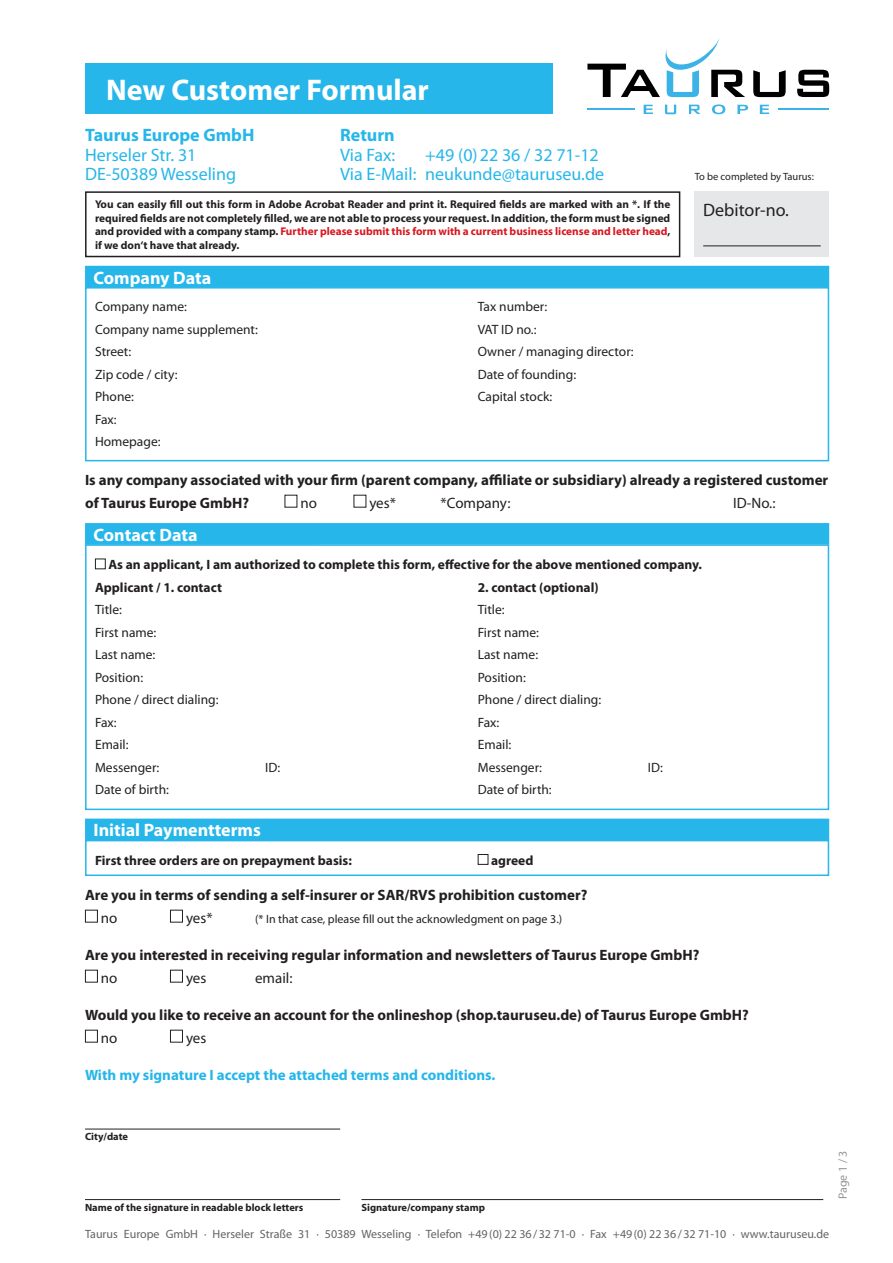
<style>
.page{position:relative;width:893px;height:1263px;background:#fff}
.page>*{position:absolute;margin:0;border:0;box-sizing:border-box;transform-origin:0 0}
.t1{font:700 30px "Myriad Pro";color:#fff}
.t2{font:18px/19.5px "Myriad Pro";color:#26b6ea}
.t3{font:700 18px "Myriad Pro";color:#fff}
.t4{font:700 18px "Myriad Pro";color:#26b6ea}
.t5{font:18px "Myriad Pro";color:#231f20}
.t6{font:700 15px/22.5px "Myriad Pro";color:#231f20}
.t7{font:700 15px "Myriad Pro";color:#26b6ea}
.t8{font:15px "Myriad Pro";color:#231f20}
.t9{font:13.5px/22.5px "Myriad Pro";color:#231f20}
.t10{font:700 13.5px/22.5px "Myriad Pro";color:#231f20}
.t11{font:12px "Myriad Pro";color:#636366}
.t12{font:12px "Myriad Pro";color:#231f20}
.t13{font:12px "Myriad Pro";color:#939598}
.t14{font:700 11.25px/13.5px "Myriad Pro";color:#231f20;text-align:justify}
.t15{font:700 10.5px "Myriad Pro";color:#231f20}
.t16{font:10.5px "Myriad Pro";color:#231f20}
.s1{color:#d7171f}
</style>
<div class="page">
<div style="left:85px;top:819px;width:744px;height:21px;background:#26b6ea"></div>
<div style="left:85px;top:523px;width:744px;height:21px;background:#26b6ea"></div>
<div style="left:85px;top:266px;width:744px;height:21px;background:#26b6ea"></div>
<div style="left:85px;top:287px;width:744px;height:174px;border:2px solid #26b6ea"></div>
<div style="left:95px;top:559px;width:11px;height:10px;border:1px solid #231f20"></div>
<div style="left:85px;top:544px;width:744px;height:266px;border:2px solid #26b6ea"></div>
<div style="left:478px;top:854px;width:10px;height:11px;border:1px solid #231f20"></div>
<div style="left:85px;top:840px;width:744px;height:36px;border:2px solid #26b6ea"></div>
<div style="left:85px;top:910px;width:13px;height:12px;border:1px solid #231f20"></div>
<div style="left:170px;top:910px;width:13px;height:12px;border:1px solid #231f20"></div>
<div style="left:85px;top:970px;width:13px;height:12px;border:1px solid #231f20"></div>
<div style="left:170px;top:970px;width:13px;height:12px;border:1px solid #231f20"></div>
<div style="left:85px;top:1030px;width:13px;height:12px;border:1px solid #231f20"></div>
<div style="left:170px;top:1030px;width:13px;height:12px;border:1px solid #231f20"></div>
<div style="left:85px;top:191px;width:595px;height:66px;border:2px solid #231f20"></div>
<div style="left:695px;top:191px;width:134px;height:66px;background:#e6e7e9"></div>
<hr style="left:703px;top:246px;width:118px;height:1px;background:#231f20">
<div style="left:85px;top:63px;width:468px;height:51px;background:#26b6ea"></div>
<svg style="left:753px;top:70px;width:33px;height:27px"></svg>
<svg style="left:797px;top:70px;width:32px;height:27px"></svg>
<svg style="left:587px;top:38px;width:158px;height:59px"></svg>
<hr style="left:778px;top:108px;width:51px;height:2px;background:#3bb3e6">
<hr style="left:587px;top:108px;width:47px;height:2px;background:#3bb3e6">
<svg style="left:644px;top:105px;width:9px;height:9px"></svg>
<svg style="left:712px;top:104px;width:13px;height:10px"></svg>
<svg style="left:737px;top:105px;width:11px;height:9px"></svg>
<svg style="left:760px;top:105px;width:9px;height:9px"></svg>
<svg style="left:665px;top:105px;width:11px;height:9px"></svg>
<svg style="left:689px;top:105px;width:11px;height:9px"></svg>
<hr style="left:85px;top:1129px;width:255px;height:1px;background:#231f20">
<hr style="left:85px;top:1199px;width:255px;height:1px;background:#231f20">
<hr style="left:361px;top:1199px;width:462px;height:1px;background:#231f20">
<h1 class="t1" style="left:106px;top:70px;width:324px">New Customer Formular</h1>
<p class="t4" style="left:85px;top:123px;width:171px">Taurus Europe GmbH</p>
<p class="t2" style="left:85px;top:144px;width:153px">Herseler Str. 31<br>DE-50389 Wesseling</p>
<p class="t4" style="left:340px;top:123px;width:56px">Return</p>
<p class="t2" style="left:340px;top:144px;width:57px">Via Fax:</p>
<p class="t2" style="left:340px;top:144px;width:265px;text-align:right">+49 (0)22 36 / 32 71-12<br>Via E-Mail: neukunde@tauruseu.de</p>
<p class="t14" style="left:95px;top:197px;width:577px">You can easily fill out this form in Adobe Acrobat Reader and print it. Required fields are marked with an *. If the required fields are not completely filled, we are not able to process your request. In addition, the form must be signed and provided with a company stamp. <span class="s1">Further please submit this form with a current business license and letter head</span>, if we don‘t have that already.</p>
<p class="t3" style="left:94px;top:266px;width:119px">Company Data</p>
<p class="t9" style="left:95px;top:295px;width:93px">Company name:</p>
<p class="t9" style="left:478px;top:295px;width:71px">Tax number:</p>
<p class="t9" style="left:95px;top:318px;width:164px">Company name supplement:</p>
<p class="t9" style="left:478px;top:318px;width:60px">VAT ID no.:</p>
<p class="t9" style="left:95px;top:340px;width:38px">Street:</p>
<p class="t9" style="left:478px;top:340px;width:157px">Owner / managing director:</p>
<p class="t9" style="left:95px;top:363px;width:84px">Zip code / city:</p>
<p class="t9" style="left:478px;top:363px;width:100px">Date of founding:</p>
<p class="t9" style="left:95px;top:385px;width:41px">Phone:</p>
<p class="t9" style="left:478px;top:385px;width:76px">Capital stock:</p>
<p class="t9" style="left:95px;top:408px;width:67px">Fax:<br>Homepage:</p>
<p class="t16" style="left:695px;top:170px;width:121px">To be completed by Taurus:</p>
<p class="t5" style="left:703px;top:199px;width:87px">Debitor-no.</p>
<p class="t6" style="left:85px;top:468px;width:745px">Is any company associated with your firm (parent company, affiliate or subsidiary) already a registered customer of Taurus Europe GmbH?</p>
<p class="t8" style="left:300px;top:493px;width:18px">no</p>
<p class="t8" style="left:369px;top:493px;width:28px">yes*</p>
<p class="t8" style="left:441px;top:493px;width:71px">*Company:</p>
<p class="t8" style="left:733px;top:493px;width:44px">ID-No.:</p>
<p class="t3" style="left:94px;top:523px;width:105px">Contact Data</p>
<p class="t10" style="left:95px;top:553px;width:608px;text-indent:13px">As an applicant, I am authorized to complete this form, effective for the above mentioned company.<br>Applicant / 1. contact</p>
<p class="t10" style="left:478px;top:575px;width:122px">2. contact (optional)</p>
<p class="t9" style="left:95px;top:598px;width:28px">Title:</p>
<p class="t9" style="left:478px;top:598px;width:28px">Title:</p>
<p class="t9" style="left:95px;top:621px;width:63px">First name:</p>
<p class="t9" style="left:478px;top:621px;width:63px">First name:</p>
<p class="t9" style="left:95px;top:643px;width:62px">Last name:</p>
<p class="t9" style="left:478px;top:643px;width:62px">Last name:</p>
<p class="t9" style="left:95px;top:666px;width:50px">Position:</p>
<p class="t9" style="left:478px;top:666px;width:50px">Position:</p>
<p class="t9" style="left:95px;top:688px;width:125px">Phone / direct dialing:</p>
<p class="t9" style="left:478px;top:688px;width:125px">Phone / direct dialing:</p>
<p class="t9" style="left:95px;top:711px;width:23px">Fax:</p>
<p class="t9" style="left:478px;top:711px;width:23px">Fax:</p>
<p class="t9" style="left:95px;top:733px;width:35px">Email:</p>
<p class="t9" style="left:478px;top:733px;width:35px">Email:</p>
<p class="t9" style="left:95px;top:756px;width:66px">Messenger:</p>
<p class="t9" style="left:265px;top:756px;width:17px">ID:</p>
<p class="t9" style="left:478px;top:756px;width:66px">Messenger:</p>
<p class="t9" style="left:648px;top:756px;width:17px">ID:</p>
<p class="t9" style="left:95px;top:778px;width:76px">Date of birth:</p>
<p class="t9" style="left:478px;top:778px;width:76px">Date of birth:</p>
<p class="t3" style="left:94px;top:818px;width:169px">Initial Paymentterms</p>
<p class="t10" style="left:95px;top:848px;width:258px">First three orders are on prepayment basis:</p>
<p class="t10" style="left:491px;top:848px;width:44px">agreed</p>
<p class="t6" style="left:85px;top:883px;width:504px">Are you in terms of sending a self-insurer or SAR/RVS prohibition customer?</p>
<p class="t8" style="left:101px;top:908px;width:18px">no</p>
<p class="t8" style="left:186px;top:908px;width:28px">yes*</p>
<p class="t12" style="left:255px;top:911px;width:309px">(* In that case, please fill out the acknowledgment on page 3.)</p>
<p class="t6" style="left:85px;top:943px;width:616px">Are you interested in receiving regular information and newsletters of Taurus Europe GmbH?</p>
<p class="t8" style="left:101px;top:968px;width:18px">no</p>
<p class="t8" style="left:186px;top:968px;width:22px">yes</p>
<p class="t8" style="left:255px;top:968px;width:39px">email:</p>
<p class="t6" style="left:85px;top:1003px;width:665px">Would you like to receive an account for the onlineshop (shop.tauruseu.de) of Taurus Europe GmbH?</p>
<p class="t8" style="left:101px;top:1028px;width:18px">no</p>
<p class="t8" style="left:186px;top:1028px;width:22px">yes</p>
<p class="t7" style="left:85px;top:1065px;width:412px">With my signature I accept the attached terms and conditions.</p>
<p class="t15" style="left:85px;top:1130px;width:45px">City/date</p>
<p class="t15" style="left:85px;top:1200px;width:220px">Name of the signature in readable block letters</p>
<p class="t15" style="left:361px;top:1200px;width:125px">Signature/company stamp</p>
<p class="t11" style="left:85px;top:1226px;width:746px">Taurus Europe GmbH · Herseler Straße 31 · 50389 Wesseling · Telefon +49(0) 22 36/32 71-0 · Fax +49(0) 22 36/32 71-10 · www.tauruseu.de</p>
<p class="t13" style="left:835px;top:1199px;width:50px;rotate:-90deg">Page 1 / 3</p>
</div>
